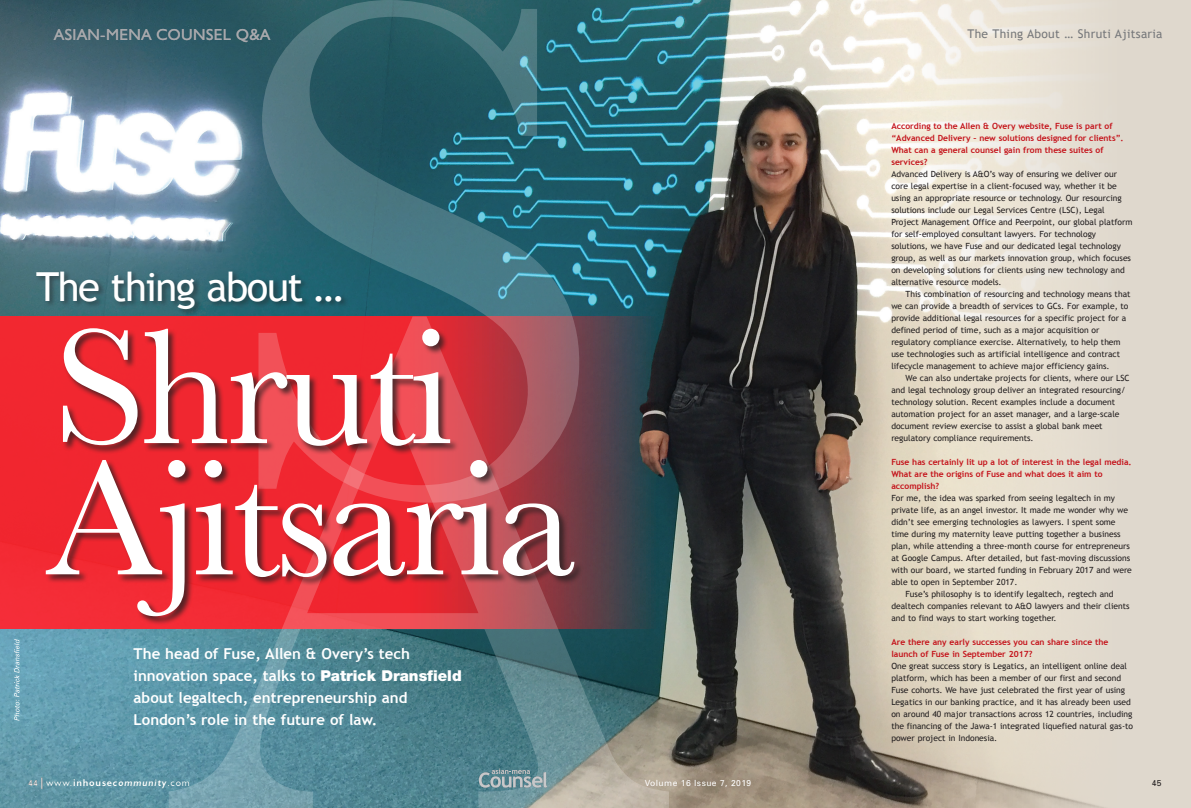
<style>
.page{position:relative;width:1191px;height:808px;background:#fff}
.page>*{position:absolute;margin:0;border:0;box-sizing:border-box;transform-origin:0 0}
._01_HEAD{font:170.3px/131.2px "Baskerville";letter-spacing:-.03em;color:#fff}
._01_HEAD-2{font:40px "Trebuchet MS";letter-spacing:-.035em;color:#fff}
._56_PAID_BODY{font:16px "Humanist 521 BT";letter-spacing:.025em;color:#a8a9ad}
._02_STANDFIRST{font:700 15px/22px "Trebuchet MS";color:#fff}
.t1{font:12px "Trebuchet MS";letter-spacing:.025em;color:#76787b}
.t2{font:italic 700 10px "Humanist 521 BT";letter-spacing:.075em;color:#fff}
.body_text{font:8.5px/12px "Trebuchet MS";color:#231f20}
.body_text-2{font:700 8.5px/12px "Trebuchet MS";color:#c4121a}
.t3{font:8.5px "Univers";letter-spacing:.05em;color:#fff}
.t4{font:8.5px "Univers";color:#231f20}
.s1{font-family:"Helvetica Neue LT Std";font-weight:900}
.s2{font-family:"Univers";font-weight:400;font-style:normal;font-size:8.5px}
.s3{font-weight:400;font-style:normal}
.s4{font-style:normal}
</style>
<div class="page">
<div style="left:837px;top:0;width:354px;height:808px;background:#dfd8cd"></div>
<img style="left:579px;top:0;width:525px;height:808px">
<img style="left:0;top:0;width:258px;height:808px">
<div style="left:0;top:316px;width:666px;height:313px;background:#f22730"></div>
<svg style="left:169px;top:316px;width:500px;height:492px;background:#57747d"></svg>
<svg style="left:258px;top:0;width:321px;height:460px;background:#49616d"></svg>
<div style="left:34px;top:269px;width:315px;height:47px;background:#231f20;opacity:.55"></div>
<svg style="left:14px;top:639px;width:5px;height:82px"></svg>
<div style="left:62px;top:328px;width:397px;height:127px;background:#231f20;opacity:.75"></div>
<div style="left:45px;top:460px;width:538px;height:165px;background:#231f20;opacity:.75"></div>
<svg style="left:41px;top:777px;width:1px;height:12px"></svg>
<svg style="left:479px;top:768px;width:68px;height:19px"></svg>
<p class="_56_PAID_BODY" style="left:54px;top:25px;width:218px">ASIAN-MENA COUNSEL Q&amp;A</p>
<p class="_01_HEAD-2" style="left:36px;top:263px;width:309px">The thing about …</p>
<p class="_01_HEAD" style="left:46px;top:325px;width:532px">Shruti<br>Ajitsaria</p>
<p class="_02_STANDFIRST" style="left:134px;top:642px;width:330px">The head of Fuse, Allen &amp; Overy’s tech innovation space, talks to <span class="s1">Patrick Dransfield </span>about legaltech, entrepreneurship and London’s role in the future of law.</p>
<p class="t2" style="left:28px;top:777px;width:163px"><span class="s2">44</span> <span class="s3">www.</span><span class="s4">inhouse</span>community<span class="s3">.com</span></p>
<p class="t3" style="left:644px;top:777px;width:108px">Volume 16 Issue 7, 2019</p>
<p class="t1" style="left:967px;top:27px;width:197px">The Thing About … Shruti Ajitsaria</p>
<p class="body_text-2" style="left:891px;top:120px;width:234px">According to the Allen &amp; Overy website, Fuse is part of “Advanced Delivery – new solutions designed for clients”.<br>What can a general counsel gain from these suites of services?</p>
<p class="body_text" style="left:891px;top:168px;width:243px">Advanced Delivery is A&amp;O’s way of ensuring we deliver our core legal expertise in a client-focused way, whether it be using an appropriate resource or technology. Our resourcing solutions include our Legal Services Centre (LSC), Legal Project Management Office and Peerpoint, our global platform for self-employed consultant lawyers. For technology solutions, we have Fuse and our dedicated legal technology group, as well as our markets innovation group, which focuses on developing solutions for clients using new technology and alternative resource models.</p>
<p class="body_text" style="left:891px;top:288px;width:241px;text-indent:14px">This combination of resourcing and technology means that we can provide a breadth of services to GCs. For example, to provide additional legal resources for a specific project for a defined period of time, such as a major acquisition or regulatory compliance exercise. Alternatively, to help them use technologies such as artificial intelligence and contract lifecycle management to achieve major efficiency gains.</p>
<p class="body_text" style="left:891px;top:372px;width:240px;text-indent:14px">We can also undertake projects for clients, where our LSC and legal technology group deliver an integrated resourcing/ technology solution. Recent examples include a document automation project for an asset manager, and a large-scale document review exercise to assist a global bank meet regulatory compliance requirements.</p>
<p class="body_text-2" style="left:891px;top:456px;width:242px">Fuse has certainly lit up a lot of interest in the legal media.<br>What are the origins of Fuse and what does it aim to accomplish?</p>
<p class="body_text" style="left:891px;top:492px;width:242px">For me, the idea was sparked from seeing legaltech in my private life, as an angel investor. It made me wonder why we didn’t see emerging technologies as lawyers. I spent some time during my maternity leave putting together a business plan, while attending a three-month course for entrepreneurs at Google Campus. After detailed, but fast-moving discussions with our board, we started funding in February 2017 and were able to open in September 2017.</p>
<p class="body_text" style="left:891px;top:588px;width:240px;text-indent:14px">Fuse’s philosophy is to identify legaltech, regtech and dealtech companies relevant to A&amp;O lawyers and their clients and to find ways to start working together.</p>
<p class="body_text-2" style="left:891px;top:636px;width:219px">Are there any early successes you can share since the launch of Fuse in September 2017?</p>
<p class="body_text" style="left:891px;top:660px;width:243px">One great success story is Legatics, an intelligent online deal platform, which has been a member of our first and second Fuse cohorts. We have just celebrated the first year of using Legatics in our banking practice, and it has already been used on around 40 major transactions across 12 countries, including the financing of the Jawa-1 integrated liquefied natural gas-to power project in Indonesia.</p>
<p class="t4" style="left:1151px;top:777px;width:11px">45</p>
</div>
